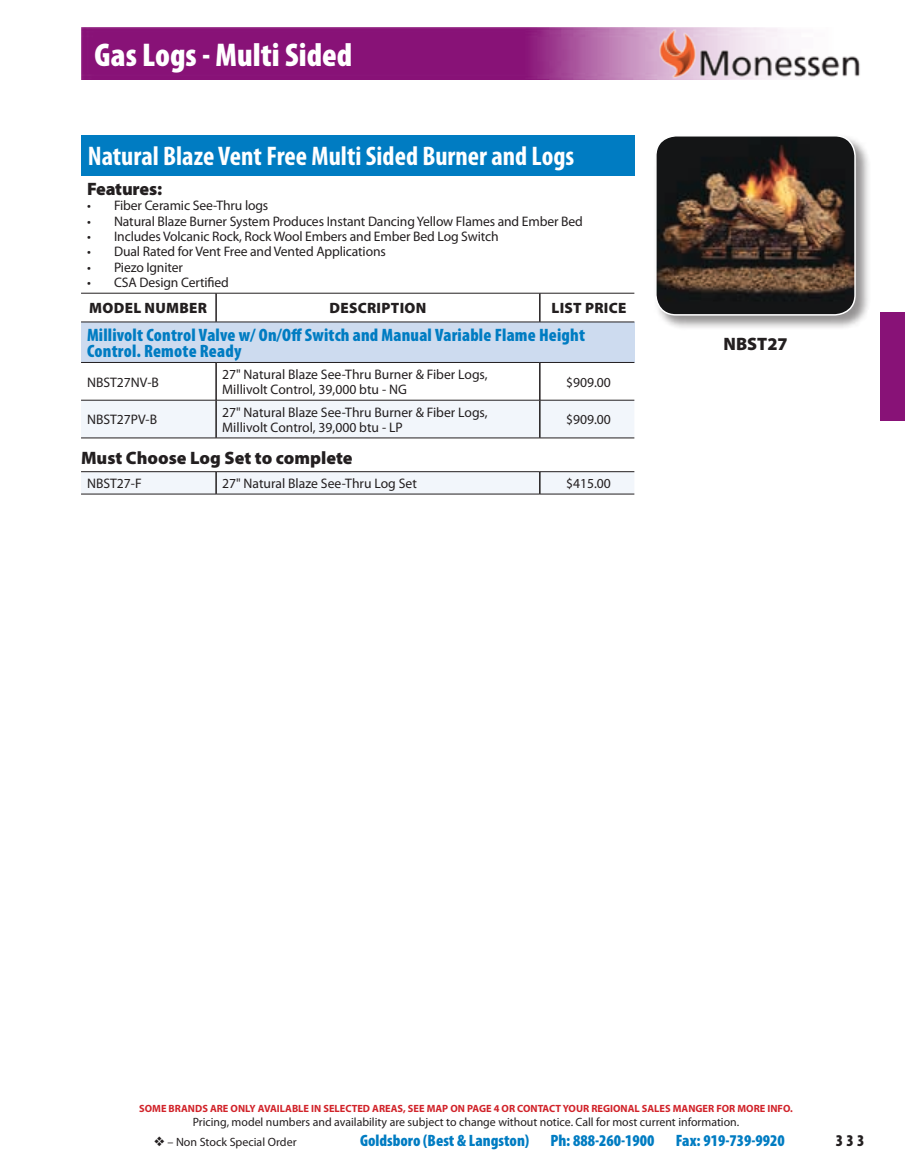
<style>
.page{position:relative;width:905px;height:1168px;background:#fff}
.page>*{position:absolute;margin:0;border:0;box-sizing:border-box;transform-origin:0 0}
.t1{font:900 condensed 33px "Myriad Pro";color:#fff}
.t2{font:700 condensed 27px "Myriad Pro";color:#fff}
.t3{font:900 condensed 18px/16.5px "Myriad Pro";letter-spacing:.01em;color:#007cc2}
.t4{font:900 18px "Myriad Pro";color:#231f20}
.t5{font:900 condensed 16.5px "Myriad Pro";color:#007cc2}
.t6{font:900 condensed 16.5px "Myriad Pro";color:#231f20}
.t7{font:900 15px "Myriad Pro";letter-spacing:.02em;color:#231f20}
.t8{font:13.8px/15.3px "Myriad Pro";letter-spacing:-.01em;color:#231f20}
.t9{font:12px "Myriad Pro";color:#231f20}
.t10{font:700 10.5px "Myriad Pro";color:#d1232a}
</style>
<div class="page">
<div style="left:81px;top:135px;width:553px;height:41px;background:#007cc2"></div>
<div style="left:81px;top:322px;width:553px;height:40px;background:#cddbef"></div>
<svg style="left:81px;top:363px;width:553px;height:37px"></svg>
<svg style="left:81px;top:401px;width:553px;height:93px;fill:#f2f6fb"></svg>
<hr style="left:215px;top:293px;width:2px;height:29px;background:#231f20">
<svg style="left:539px;top:294px;width:1px;height:28px"></svg>
<hr style="left:215px;top:363px;width:2px;height:37px;background:#231f20">
<hr style="left:539px;top:363px;width:1px;height:37px;background:#231f20">
<hr style="left:215px;top:400px;width:2px;height:38px;background:#231f20">
<hr style="left:539px;top:400px;width:1px;height:38px;background:#231f20">
<hr style="left:215px;top:472px;width:2px;height:22px;background:#231f20">
<svg style="left:539px;top:472px;width:1px;height:22px"></svg>
<hr style="left:81px;top:400px;width:135px;height:1px;background:#231f20">
<hr style="left:216px;top:400px;width:324px;height:1px;background:#231f20">
<hr style="left:540px;top:400px;width:94px;height:1px;background:#231f20">
<hr style="left:81px;top:471px;width:135px;height:1px;background:#231f20">
<hr style="left:216px;top:471px;width:324px;height:1px;background:#231f20">
<hr style="left:540px;top:471px;width:94px;height:1px;background:#231f20">
<hr style="left:81px;top:438px;width:135px;height:1px;background:#231f20">
<hr style="left:216px;top:438px;width:324px;height:1px;background:#231f20">
<hr style="left:540px;top:438px;width:94px;height:1px;background:#231f20">
<hr style="left:81px;top:293px;width:135px;height:1px;background:#231f20">
<hr style="left:216px;top:293px;width:324px;height:1px;background:#231f20">
<hr style="left:540px;top:293px;width:94px;height:1px;background:#231f20">
<hr style="left:81px;top:322px;width:135px;height:1px;background:#231f20">
<hr style="left:216px;top:322px;width:324px;height:1px;background:#231f20">
<hr style="left:540px;top:322px;width:94px;height:1px;background:#231f20">
<hr style="left:81px;top:362px;width:135px;height:1px;background:#231f20">
<hr style="left:216px;top:362px;width:324px;height:1px;background:#231f20">
<hr style="left:540px;top:362px;width:94px;height:1px;background:#231f20">
<hr style="left:81px;top:494px;width:135px;height:1px;background:#231f20">
<hr style="left:216px;top:494px;width:324px;height:1px;background:#231f20">
<hr style="left:540px;top:494px;width:94px;height:1px;background:#231f20">
<div style="left:653px;top:134px;width:217px;height:197px;background:#231f20;opacity:.49"></div>
<img style="left:656px;top:136px;width:199px;height:179px">
<div style="left:655px;top:135px;width:200px;height:181px;border:2px solid #fff;border-radius:20px"></div>
<svg style="left:81px;top:27px;width:574px;height:53px;background:#912582"></svg>
<img style="left:655px;top:27px;width:205px;height:53px">
<div style="left:879px;top:312px;width:25px;height:109px;background:#881277"></div>
<h1 class="t1" style="left:94px;top:34px;width:259px">Gas Logs - Multi Sided</h1>
<h2 class="t2" style="left:88px;top:140px;width:488px">Natural Blaze Vent Free Multi Sided Burner and Logs</h2>
<h3 class="t4" style="left:87px;top:177px;width:77px">Features:</h3>
<p class="t8" style="left:87px;top:198px;width:183px">• Fiber Ceramic See-Thru logs</p>
<p class="t8" style="left:87px;top:213px;width:497px">• Natural Blaze Burner System Produces Instant Dancing Yellow Flames and Ember Bed</p>
<p class="t8" style="left:87px;top:229px;width:413px">• Includes Volcanic Rock, Rock Wool Embers and Ember Bed Log Switch</p>
<p class="t8" style="left:87px;top:244px;width:300px">• Dual Rated for Vent Free and Vented Applications</p>
<p class="t8" style="left:87px;top:259px;width:97px">• Piezo Igniter</p>
<p class="t8" style="left:87px;top:275px;width:143px">• CSA Design Certified</p>
<p class="t7" style="left:89px;top:298px;width:119px">MODEL NUMBER</p>
<p class="t7" style="left:329px;top:298px;width:98px">DESCRIPTION</p>
<p class="t7" style="left:551px;top:298px;width:77px">LIST PRICE</p>
<h3 class="t3" style="left:87px;top:326px;width:499px">Millivolt Control Valve w/ On/Off Switch and Manual Variable Flame Height<br>Control. Remote Ready</h3>
<p class="t8" style="left:87px;top:374px;width:73px">NBST27NV-B</p>
<p class="t8" style="left:222px;top:366px;width:267px">27" Natural Blaze See-Thru Burner &amp; Fiber Logs,<br>Millivolt Control, 39,000 btu - NG</p>
<p class="t8" style="left:566px;top:374px;width:46px">$909.00</p>
<p class="t8" style="left:87px;top:412px;width:72px">NBST27PV-B</p>
<p class="t8" style="left:222px;top:404px;width:267px">27" Natural Blaze See-Thru Burner &amp; Fiber Logs,<br>Millivolt Control, 39,000 btu - LP</p>
<p class="t8" style="left:566px;top:412px;width:46px">$909.00</p>
<h3 class="t4" style="left:81px;top:446px;width:273px">Must Choose Log Set to complete</h3>
<p class="t8" style="left:87px;top:475px;width:56px">NBST27-F</p>
<p class="t8" style="left:222px;top:475px;width:196px">27" Natural Blaze See-Thru Log Set</p>
<p class="t8" style="left:566px;top:475px;width:46px">$415.00</p>
<h3 class="t4" style="left:723px;top:332px;width:66px">NBST27</h3>
<p class="t10" style="left:139px;top:1102px;width:655px">SOME BRANDS ARE ONLY AVAILABLE IN SELECTED AREAS, SEE MAP ON PAGE 4 OR CONTACT YOUR REGIONAL SALES MANGER FOR MORE INFO.</p>
<p class="t9" style="left:193px;top:1115px;width:547px">Pricing, model numbers and availability are subject to change without notice. Call for most current information.</p>
<p class="t9" style="left:154px;top:1134px;width:144px">❖ – Non Stock Special Order</p>
<p class="t5" style="left:360px;top:1130px;width:171px">Goldsboro (Best &amp; Langston)</p>
<p class="t5" style="left:550px;top:1130px;width:106px">Ph: 888-260-1900</p>
<p class="t5" style="left:675px;top:1130px;width:111px">Fax: 919-739-9920</p>
<p class="t6" style="left:835px;top:1130px;width:30px">333</p>
</div>
